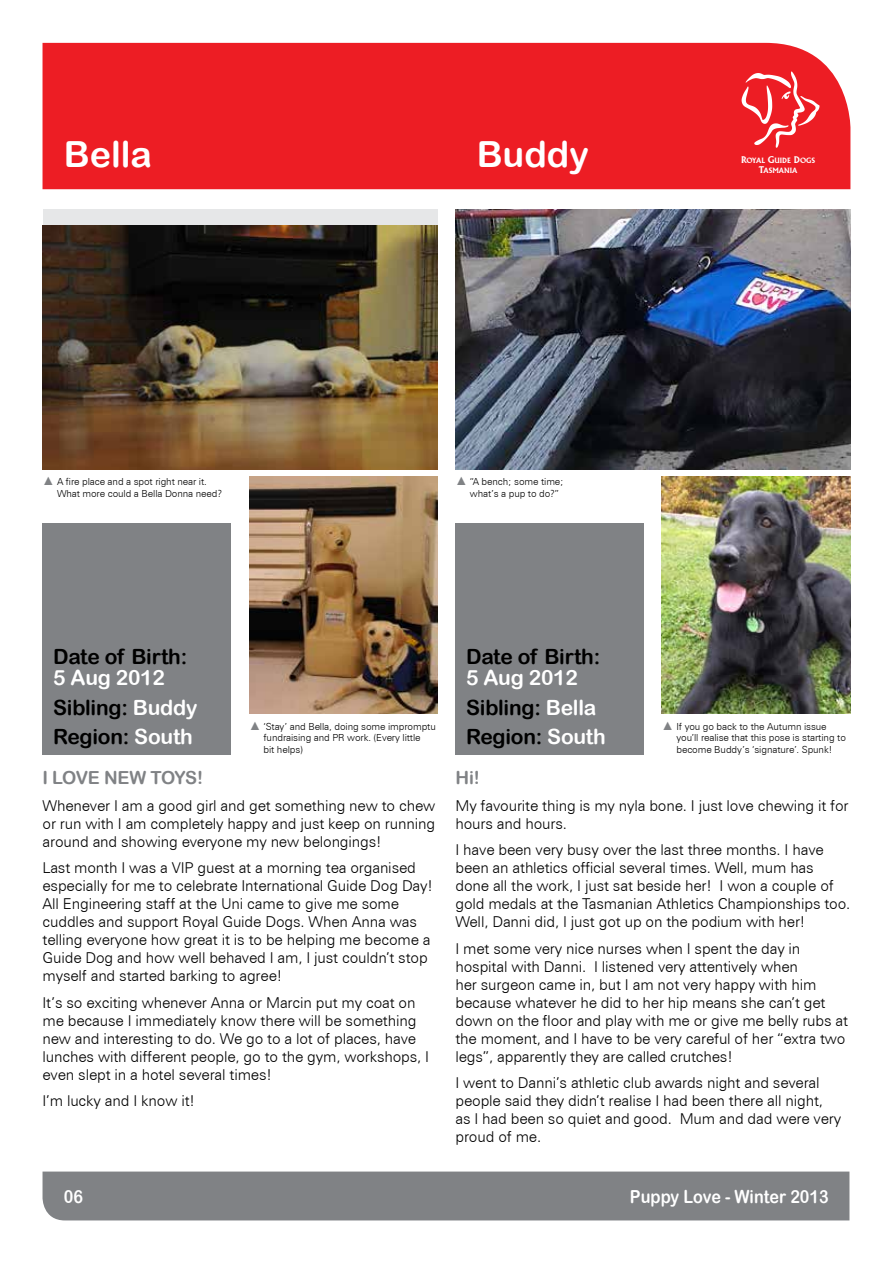
<style>
.page{position:relative;width:893px;height:1263px;background:#fff}
.page>*{position:absolute;margin:0;border:0;box-sizing:border-box;transform-origin:0 0}
.t1{font:36px "Arial Rounded MT Bold";color:#fff}
.t2{font:21px/29.5px "Arial Rounded MT Bold";letter-spacing:-.01em;color:#fff}
.t3{font:21px "Arial Rounded MT Bold";letter-spacing:-.01em;color:#000}
.t4{font:18px "Arial Rounded MT Bold";color:#fff;scale:.9 1}
.t5{font:18px "Arial Rounded MT Bold";letter-spacing:-.025em;color:#808285}
.t6{font:300 15px/18px "Zurich BT";letter-spacing:-.01em;color:#000}
.t7{font:300 9.75px/11.7px "Zurich BT";letter-spacing:-.01em;color:#000}
.t8{font:700 7.05px "Flareserif 821 TL";letter-spacing:-.015em;color:#fff}
.s1{font-size:9px}
.s2{font-family:"Arial";font-weight:400;font-size:12px;color:#808285}
.s3{color:#000}
</style>
<div class="page">
<div style="left:43px;top:43px;width:807px;height:146px;background:#ed1d24"></div>
<svg style="left:742px;top:71px;width:77px;height:77px;background:#f0484d"></svg>
<div style="left:43px;top:1171px;width:806px;height:49px;background:#808285"></div>
<div style="left:43px;top:523px;width:188px;height:232px;background:#808285"></div>
<img style="left:249px;top:477px;width:188px;height:237px">
<div style="left:43px;top:210px;width:394px;height:259px;background:#e6e7e8"></div>
<img style="left:43px;top:225px;width:394px;height:244px">
<div style="left:455px;top:523px;width:189px;height:232px;background:#808285"></div>
<img style="left:662px;top:477px;width:188px;height:237px">
<img style="left:455px;top:210px;width:395px;height:259px">
<h1 class="t1" style="left:64px;top:133px;width:90px">Bella</h1>
<h1 class="t1" style="left:477px;top:133px;width:114px">Buddy</h1>
<p class="t8" style="left:741px;top:156px;width:76px"><span class="s1">R</span>OYAL <span class="s1">G</span>UIDE <span class="s1">D</span>OGS</p>
<p class="t8" style="left:759px;top:166px;width:40px"><span class="s1">T</span>ASMANIA</p>
<p class="t7" style="left:57px;top:476px;width:167px;text-indent:-14px"><span class="s2">▲</span> A fire place and a spot right near it.<br>What more could a Bella Donna need?</p>
<p class="t7" style="left:470px;top:476px;width:95px;text-indent:-14px"><span class="s2">▲</span> “A bench; some time; what’s a pup to do?”</p>
<h2 class="t3" style="left:53px;top:644px;width:136px">Date of Birth:</h2>
<h2 class="t2" style="left:53px;top:663px;width:146px">5 Aug 2012<br><span class="s3">Sibling:</span> Buddy<br><span class="s3">Region:</span> South</h2>
<p class="t7" style="left:263px;top:720px;width:174px;text-indent:-14px"><span class="s2">▲</span> ‘Stay’ and Bella, doing some impromptu fundraising and PR work. (Every little<br>bit helps)</p>
<h2 class="t3" style="left:466px;top:644px;width:136px">Date of Birth:</h2>
<h2 class="t2" style="left:466px;top:663px;width:141px">5 Aug 2012<br><span class="s3">Sibling:</span> Bella<br><span class="s3">Region:</span> South</h2>
<p class="t7" style="left:676px;top:720px;width:171px;text-indent:-14px"><span class="s2">▲</span> If you go back to the Autumn issue you’ll realise that this pose is starting to become Buddy’s ‘signature’. Spunk!</p>
<p class="t5" style="left:43px;top:767px;width:162px">I LOVE NEW TOYS!</p>
<p class="t6" style="left:43px;top:796px;width:394px;text-align:justify">Whenever I am a good girl and get something new to chew or run with I am completely happy and just keep on running around and showing everyone my new belongings!</p>
<p class="t6" style="left:43px;top:859px;width:392px">Last month I was a VIP guest at a morning tea organised especially for me to celebrate International Guide Dog Day!<br>All Engineering staff at the Uni came to give me some cuddles and support Royal Guide Dogs. When Anna was telling everyone how great it is to be helping me become a Guide Dog and how well behaved I am, I just couldn’t stop myself and started barking to agree!</p>
<p class="t6" style="left:43px;top:993px;width:388px">It’s so exciting whenever Anna or Marcin put my coat on me because I immediately know there will be something new and interesting to do. We go to a lot of places, have lunches with different people, go to the gym, workshops, I even slept in a hotel several times!</p>
<p class="t6" style="left:43px;top:1092px;width:154px">I’m lucky and I know it!</p>
<p class="t5" style="left:455px;top:767px;width:26px">Hi!</p>
<p class="t6" style="left:455px;top:796px;width:395px">My favourite thing is my nyla bone. I just love chewing it for hours and hours.</p>
<p class="t6" style="left:455px;top:841px;width:396px">I have been very busy over the last three months. I have been an athletics official several times. Well, mum has done all the work, I just sat beside her! I won a couple of gold medals at the Tasmanian Athletics Championships too.<br>Well, Danni did, I just got up on the podium with her!</p>
<p class="t6" style="left:455px;top:939px;width:394px">I met some very nice nurses when I spent the day in hospital with Danni. I listened very attentively when<br>her surgeon came in, but I am not very happy with him because whatever he did to her hip means she can’t get down on the floor and play with me or give me belly rubs at the moment, and I have to be very careful of her “extra two legs”, apparently they are called crutches!</p>
<p class="t6" style="left:455px;top:1074px;width:387px">I went to Danni’s athletic club awards night and several people said they didn’t realise I had been there all night, as I had been so quiet and good. Mum and dad were very proud of me.</p>
<p class="t4" style="left:64px;top:1185px;width:23px">06</p>
<p class="t4" style="left:630px;top:1185px;width:222px">Puppy Love - Winter 2013</p>
</div>
